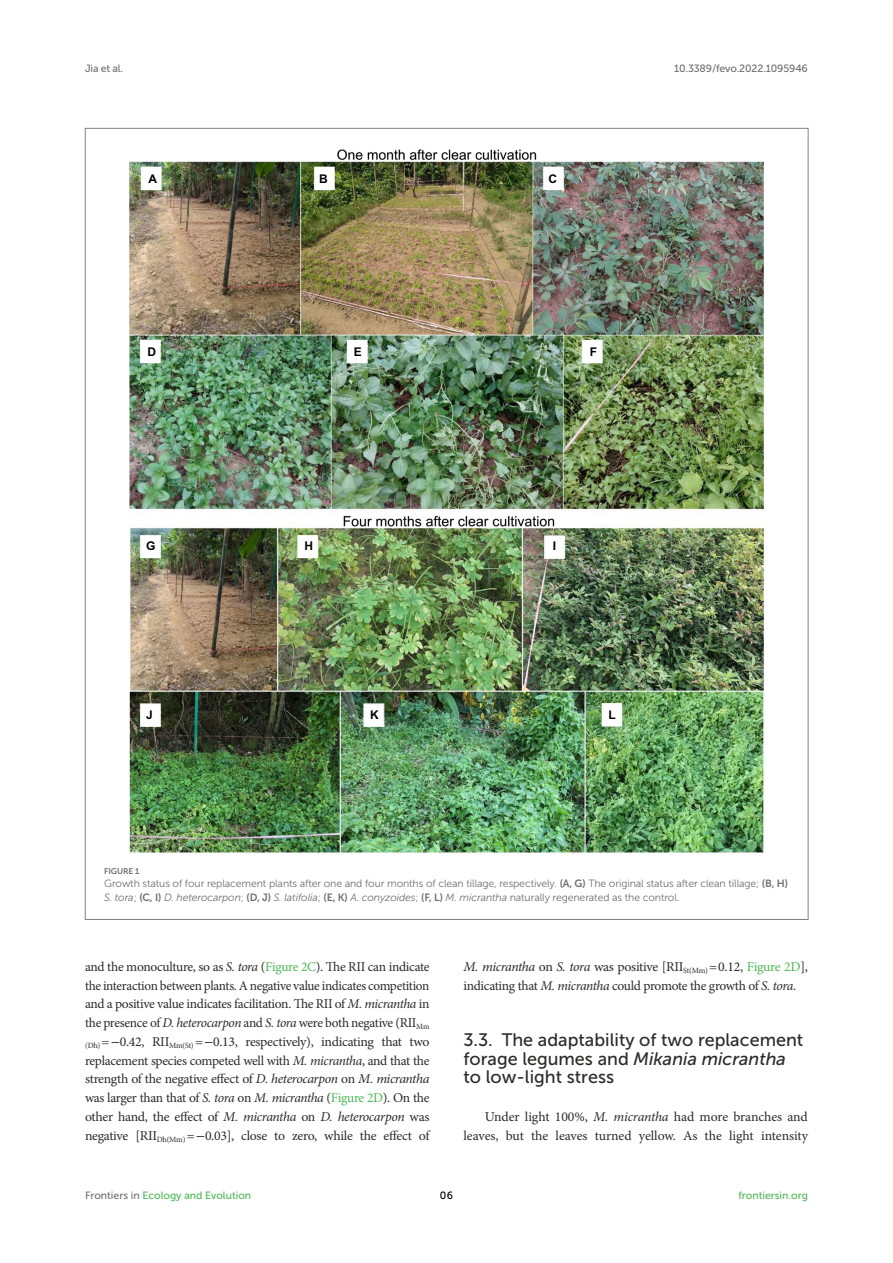
<style>
.page{position:relative;width:893px;height:1263px;background:#fff}
.page>*{position:absolute;margin:0;border:0;box-sizing:border-box;transform-origin:0 0}
.HEAD_2{font:18px/18.8px "Museo Sans 500";color:#2b2b2a}
.TEXT_FLUSH{font:13.5px/18.8px "Minion Pro";letter-spacing:-.02em;color:#2b2b2a;text-align:justify}
.t1{font:700 12px "Arial";color:#000}
.FIG_LEG{font:10.5px/13.5px "Museo Sans 300";letter-spacing:-.01em;color:#706f70}
.t2{font:10.5px "Museo Sans 500";color:#4eb855}
.t3{font:10.5px "Museo Sans 500";letter-spacing:-.015em;color:#706f70}
.t4{font:10.5px "Museo Sans 500";color:#000}
.FIG_HD{font:8.25px "Museo Sans 700";letter-spacing:-.01em;color:#706f70}
.s1{font-family:"Museo Sans 700"}
.s2{font-style:italic}
.s3{color:#4eb855}
.s4{font-family:"STIX General"}
.s5{color:#706f70}
</style>
<div class="page">
<img style="left:129px;top:149px;width:635px;height:704px">
<p class="t3" style="left:85px;top:63px;width:40px">Jia et al.</p>
<p class="t3" style="left:674px;top:63px;width:135px">10.3389/fevo.2022.1095946</p>
<p class="t1" style="left:149px;top:171px;width:10px">A</p>
<p class="t1" style="left:319px;top:171px;width:10px">B</p>
<p class="t1" style="left:548px;top:171px;width:10px">C</p>
<p class="t1" style="left:147px;top:344px;width:10px">D</p>
<p class="t1" style="left:354px;top:344px;width:10px">E</p>
<p class="t1" style="left:590px;top:344px;width:9px">F</p>
<p class="t1" style="left:146px;top:537px;width:11px">G</p>
<p class="t1" style="left:304px;top:537px;width:10px">H</p>
<p class="t1" style="left:553px;top:537px;width:5px">I</p>
<p class="t1" style="left:146px;top:706px;width:8px">J</p>
<p class="t1" style="left:370px;top:706px;width:10px">K</p>
<p class="t1" style="left:608px;top:706px;width:9px">L</p>
<p class="FIG_HD" style="left:104px;top:866px;width:37px">FIGURE 1</p>
<p class="FIG_LEG" style="left:104px;top:877px;width:685px">Growth status of four replacement plants after one and four months of clean tillage, respectively. <span class="s1">(A, G)</span> The original status after clean tillage; <span class="s1">(B, H)<br></span><span class="s2">S. tora</span>; <span class="s1">(C, I)</span> <span class="s2">D. heterocarpon</span>; <span class="s1">(D, J)</span> <span class="s2">S. latifolia</span>; <span class="s1">(E, K)</span> <span class="s2">A. conyzoides</span>; <span class="s1">(F, L)</span> <span class="s2">M. micrantha</span> naturally regenerated as the control.</p>
<p class="TEXT_FLUSH" style="left:85px;top:957px;width:346px">and the monoculture, so as <span class="s2">S. tora</span> (<span class="s3">Figure 2C</span>). The RII can indicate the interaction between plants. A negative value indicates competition and a positive value indicates facilitation. The RII of <span class="s2">M. micrantha</span> in the presence of <span class="s2">D. heterocarpon</span> and <span class="s2">S. tora</span> were both negative (RII<sub>Mm (Dh)</sub> =<span class="s4">−</span>0.42, RII<sub>Mm(St)</sub> =<span class="s4">−</span>0.13, respectively), indicating that two replacement species competed well with <span class="s2">M. micrantha</span>, and that the strength of the negative effect of <span class="s2">D. heterocarpon</span> on <span class="s2">M. micrantha </span>was larger than that of <span class="s2">S. tora</span> on <span class="s2">M. micrantha</span> (<span class="s3">Figure 2D</span>). On the other hand, the effect of <span class="s2">M. micrantha</span> on <span class="s2">D. heterocarpon</span> was negative [RII<sub>Dh(Mm)</sub> =<span class="s4">−</span>0.03], close to zero, while the effect of</p>
<p class="TEXT_FLUSH" style="left:463px;top:957px;width:346px"><span class="s2">M. micrantha</span> on <span class="s2">S. tora</span> was positive [RII<sub>St(Mm)</sub> =0.12, <span class="s3">Figure 2D</span>], indicating that <span class="s2">M. micrantha</span> could promote the growth of <span class="s2">S. tora</span>.</p>
<p class="HEAD_2" style="left:463px;top:1030px;width:341px">3.3. The adaptability of two replacement forage legumes and <span class="s2">Mikania micrantha </span>to low-light stress</p>
<p class="TEXT_FLUSH" style="left:463px;top:1107px;width:346px;text-align:right">Under light 100%, <span class="s2">M. micrantha</span> had more branches and leaves, but the leaves turned yellow. As the light intensity</p>
<p class="t2" style="left:85px;top:1190px;width:168px"><span class="s5">Frontiers in</span> Ecology and Evolution</p>
<p class="t4" style="left:440px;top:1190px;width:15px">06</p>
<p class="t2" style="left:738px;top:1190px;width:71px">frontiersin.org</p>
</div>
